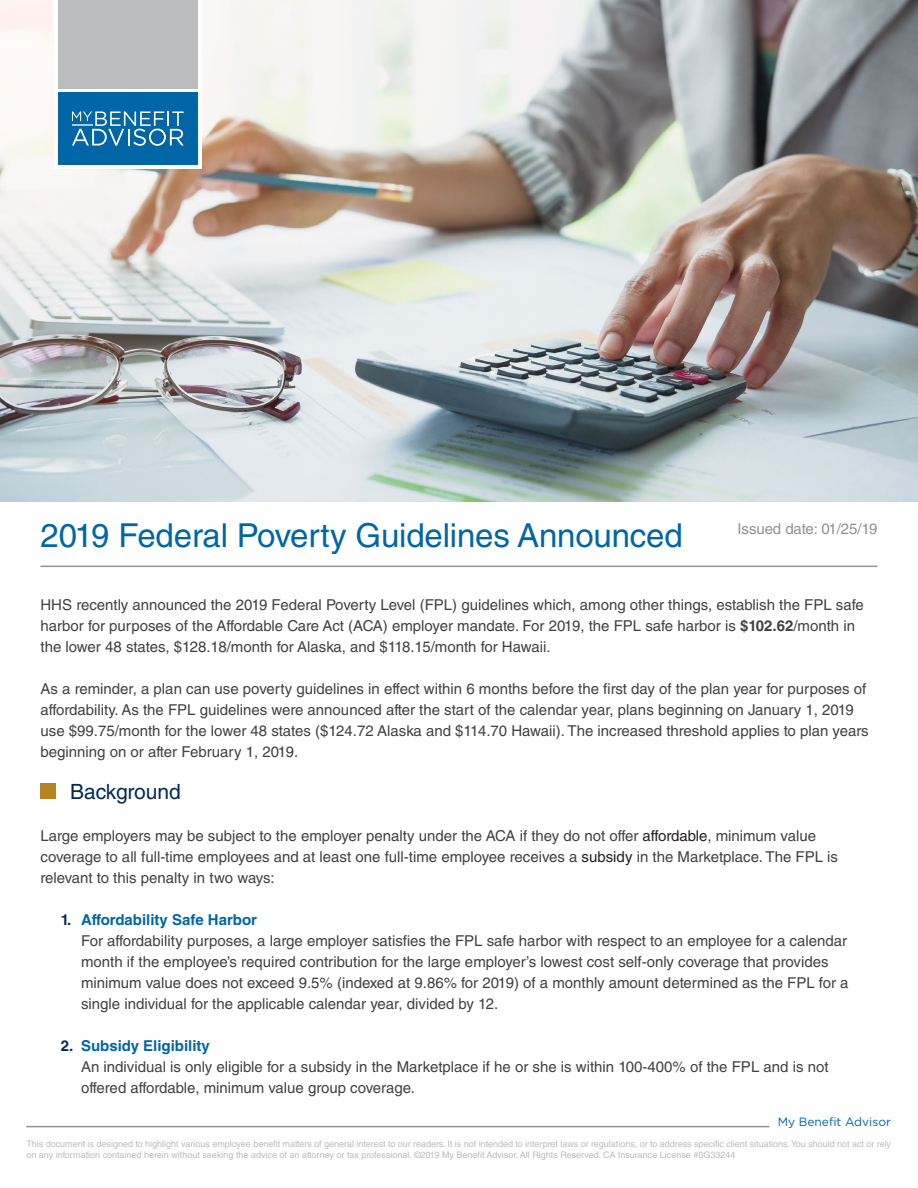
<style>
.page{position:relative;width:918px;height:1188px;background:#fff}
.page>*{position:absolute;margin:0;border:0;box-sizing:border-box;transform-origin:0 0}
.t1{font:33px "Helvetica LT Std";letter-spacing:-.005em;color:#0066a5}
.t2{font:21px "Helvetica LT Std";color:#002b54}
.t3{font:15px/21px "Helvetica LT Std";color:#414142}
.t4{font:15px "Helvetica LT Std";letter-spacing:-.005em;color:#919295}
.t5{font:12px "Gotham";color:#0066a5}
.t6{font:9px/10.8px "Helvetica LT Std";color:#babcbe}
.s1{font-weight:700}
.s2{color:#231f20}
.s3{font-weight:700;color:#002b54}
.s4{font-weight:700;color:#0066a5}
</style>
<div class="page">
<hr style="left:26px;top:1126px;width:744px;height:1px;background:#919295">
<img style="left:0;top:0;width:918px;height:501px">
<hr style="left:40px;top:566px;width:838px;height:1px;background:#919295">
<div style="left:40px;top:783px;width:16px;height:16px;background:#b68322"></div>
<div style="left:54px;top:0;width:147px;height:169px;background:#fff"></div>
<div style="left:58px;top:92px;width:139px;height:73px;background:#0066a5"></div>
<svg style="left:72px;top:111px;width:112px;height:35px"></svg>
<hr style="left:72px;top:124px;width:20px;height:2px;background:#b3c7e2">
<div style="left:58px;top:0;width:139px;height:89px;background:#babcbe"></div>
<p class="t1" style="left:40px;top:516px;width:644px">2019 Federal Poverty Guidelines Announced</p>
<p class="t4" style="left:738px;top:520px;width:141px">Issued date: 01/25/19</p>
<p class="t3" style="left:40px;top:594px;width:825px">HHS recently announced the 2019 Federal Poverty Level (FPL) guidelines which, among other things, establish the FPL safe harbor for purposes of the Affordable Care Act (ACA) employer mandate. For 2019, the FPL safe harbor is <span class="s1">$102.62</span>/month in the lower 48 states, $128.18/month for Alaska, and $118.15/month for Hawaii.</p>
<p class="t3" style="left:40px;top:678px;width:830px">As a reminder, a plan can use poverty guidelines in effect within 6 months before the first day of the plan year for purposes of affordability. As the FPL guidelines were announced after the start of the calendar year, plans beginning on January 1, 2019 use $99.75/month for the lower 48 states ($124.72 Alaska and $114.70 Hawaii). The increased threshold applies to plan years beginning on or after February 1, 2019.</p>
<p class="t2" style="left:70px;top:779px;width:112px">Background</p>
<p class="t3" style="left:40px;top:825px;width:799px">Large employers may be subject to the employer penalty under the ACA if they do not offer <span class="s2">affordable</span>, minimum value coverage to all full-time employees and at least one full-time employee receives a <span class="s2">subsidy</span> in the Marketplace. The FPL is relevant to this penalty in two ways:</p>
<p class="t3" style="left:81px;top:909px;width:769px;text-indent:-20px"><span class="s3">1.</span> <span class="s4">Affordability Safe Harbor<br></span>For affordability purposes, a large employer satisfies the FPL safe harbor with respect to an employee for a calendar month if the employee’s required contribution for the large employer’s lowest cost self-only coverage that provides minimum value does not exceed 9.5% (indexed at 9.86% for 2019) of a monthly amount determined as the FPL for a single individual for the applicable calendar year, divided by 12.</p>
<p class="t3" style="left:81px;top:1035px;width:749px;text-indent:-20px"><span class="s3">2.</span> <span class="s4">Subsidy Eligibility<br></span>An individual is only eligible for a subsidy in the Marketplace if he or she is within 100-400% of the FPL and is not offered affordable, minimum value group coverage.</p>
<p class="t5" style="left:778px;top:1114px;width:115px">My Benefit Advisor</p>
<p class="t6" style="left:26px;top:1139px;width:866px">This document is designed to highlight various employee benefit matters of general interest to our readers. It is not intended to interpret laws or regulations, or to address specific client situations. You should not act or rely on any information contained herein without seeking the advice of an attorney or tax professional. ©2019 My Benefit Advisor. All Rights Reserved. CA Insurance License #0G33244</p>
</div>
